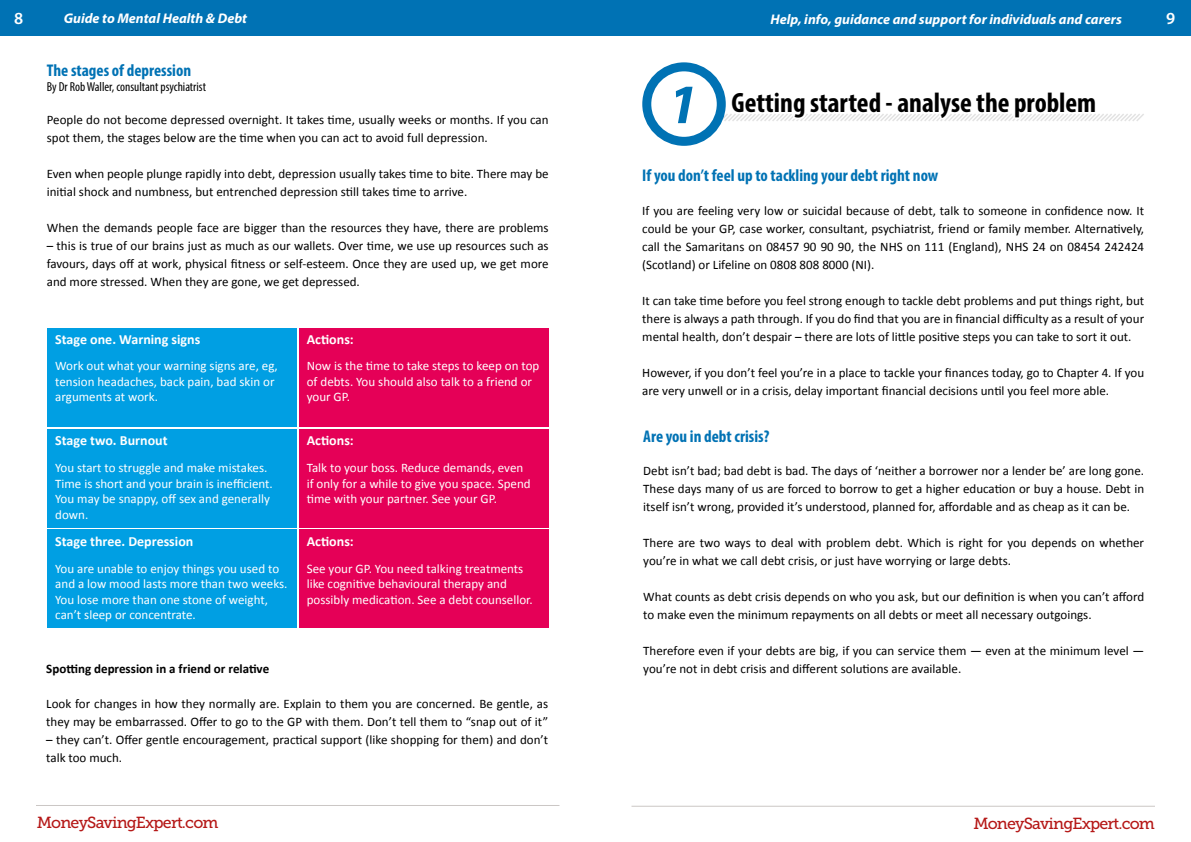
<style>
.page{position:relative;width:1191px;height:842px;background:#fff}
.page>*{position:absolute;margin:0;border:0;box-sizing:border-box;transform-origin:0 0}
.t1{font:700 condensed 28px "Myriad Pro";color:#000}
.t2{font:700 condensed 17px "Myriad Pro";color:#0072b4}
.t3{font:600 17px "Myriad Pro";color:#fff}
.t4{font:16px "Museo Slab 500";letter-spacing:-.05em;color:#b51817}
.t5{font:700 14px "Calibri";color:#fff}
.t6{font:italic 700 14px "Myriad Pro";color:#fff}
.t7{font:13px/18px "Calibri";color:#000}
.t8{font:13px/15.6px "Calibri";color:#fff}
.t9{font:700 13px "Calibri";color:#000}
.t10{font:condensed 13px "Myriad Pro";color:#000}
.s1{font-style:italic;font-stretch:normal;font-size:56px;color:#0072b4}
</style>
<div class="page">
<div style="left:595px;top:0;width:596px;height:36px;background:#0072b4"></div>
<hr style="left:631px;top:806px;width:524px;height:1px;background:#cbc7c5">
<hr style="left:36px;top:805px;width:523px;height:1px;background:#cbc7c5">
<div style="left:0;top:0;width:595px;height:36px;background:#0072b4"></div>
<div style="left:299px;top:530px;width:250px;height:98px;background:#e50057"></div>
<div style="left:299px;top:429px;width:250px;height:98px;background:#e50057"></div>
<div style="left:299px;top:328px;width:250px;height:98px;background:#e50057"></div>
<div style="left:47px;top:429px;width:250px;height:98px;background:#009fe3"></div>
<div style="left:47px;top:328px;width:250px;height:98px;background:#009fe3"></div>
<div style="left:47px;top:530px;width:250px;height:98px;background:#009fe3"></div>
<svg style="left:714px;top:88px;width:430px;height:35px"></svg>
<div style="left:642px;top:62px;width:84px;height:84px;border:9px solid #0072b4;border-radius:50%"></div>
<h2 class="t3" style="left:14px;top:8px;width:11px">8</h2>
<p class="t6" style="left:64px;top:9px;width:185px">Guide to Mental Health &amp; Debt</p>
<h2 class="t2" style="left:47px;top:60px;width:146px">The stages of depression</h2>
<p class="t10" style="left:47px;top:79px;width:161px">By Dr Rob Waller, consultant psychiatrist</p>
<p class="t7" style="left:47px;top:111px;width:503px">People do not become depressed overnight. It takes time, usually weeks or months. If you can spot them, the stages below are the time when you can act to avoid full depression.</p>
<p class="t7" style="left:47px;top:165px;width:503px">Even when people plunge rapidly into debt, depression usually takes time to bite. There may be initial shock and numbness, but entrenched depression still takes time to arrive.</p>
<p class="t7" style="left:47px;top:219px;width:503px">When the demands people face are bigger than the resources they have, there are problems</p>
<p class="t7" style="left:47px;top:237px;width:503px;text-align:justify">– this is true of our brains just as much as our wallets. Over time, we use up resources such as favours, days off at work, physical fitness or self-esteem. Once they are used up, we get more and more stressed. When they are gone, we get depressed.</p>
<p class="t5" style="left:55px;top:330px;width:147px">Stage one. Warning signs</p>
<p class="t8" style="left:55px;top:358px;width:224px">Work out what your warning signs are, eg, tension headaches, back pain, bad skin or arguments at work.</p>
<p class="t5" style="left:55px;top:432px;width:114px">Stage two. Burnout</p>
<p class="t8" style="left:55px;top:460px;width:219px">You start to struggle and make mistakes.<br>Time is short and your brain is inefficient.<br>You may be snappy, off sex and generally down.</p>
<p class="t5" style="left:55px;top:532px;width:140px">Stage three. Depression</p>
<p class="t8" style="left:55px;top:560px;width:234px">You are unable to enjoy things you used to and a low mood lasts more than two weeks.<br>You lose more than one stone of weight, can’t sleep or concentrate.</p>
<p class="t5" style="left:307px;top:330px;width:49px">Actions:</p>
<p class="t8" style="left:307px;top:358px;width:234px">Now is the time to take steps to keep on top of debts. You should also talk to a friend or your GP.</p>
<p class="t5" style="left:307px;top:432px;width:49px">Actions:</p>
<p class="t8" style="left:307px;top:460px;width:225px">Talk to your boss. Reduce demands, even if only for a while to give you space. Spend time with your partner. See your GP.</p>
<p class="t5" style="left:307px;top:532px;width:49px">Actions:</p>
<p class="t8" style="left:307px;top:560px;width:227px">See your GP. You need talking treatments like cognitive behavioural therapy and possibly medication. See a debt counsellor.</p>
<p class="t6" style="left:770px;top:10px;width:353px">Help, info, guidance and support for individuals and carers</p>
<h2 class="t3" style="left:1166px;top:8px;width:11px">9</h2>
<h1 class="t1" style="left:667px;top:85px;width:430px"><span class="s1">1</span> Getting started - analyse the problem</h1>
<h2 class="t2" style="left:642px;top:165px;width:297px">If you don’t feel up to tackling your debt right now</h2>
<p class="t7" style="left:642px;top:202px;width:503px;text-align:justify">If you are feeling very low or suicidal because of debt, talk to someone in confidence now. It could be your GP, case worker, consultant, psychiatrist, friend or family member. Alternatively, call the Samaritans on 08457 90 90 90, the NHS on 111 (England), NHS 24 on 08454 242424 (Scotland) or Lifeline on 0808 808 8000 (NI).</p>
<p class="t7" style="left:642px;top:292px;width:503px;text-align:justify">It can take time before you feel strong enough to tackle debt problems and put things right, but there is always a path through. If you do find that you are in financial difficulty as a result of your mental health, don’t despair – there are lots of little positive steps you can take to sort it out.</p>
<p class="t7" style="left:642px;top:364px;width:503px">However, if you don’t feel you’re in a place to tackle your finances today, go to Chapter 4. If you are very unwell or in a crisis, delay important financial decisions until you feel more able.</p>
<h2 class="t2" style="left:643px;top:425px;width:128px">Are you in debt crisis?</h2>
<p class="t7" style="left:643px;top:462px;width:502px;text-align:justify">Debt isn’t bad; bad debt is bad. The days of ‘neither a borrower nor a lender be’ are long gone.<br>These days many of us are forced to borrow to get a higher education or buy a house. Debt in itself isn’t wrong, provided it’s understood, planned for, affordable and as cheap as it can be.</p>
<p class="t7" style="left:643px;top:534px;width:502px">There are two ways to deal with problem debt. Which is right for you depends on whether you’re in what we call debt crisis, or just have worrying or large debts.</p>
<p class="t7" style="left:643px;top:588px;width:502px">What counts as debt crisis depends on who you ask, but our definition is when you can’t afford to make even the minimum repayments on all debts or meet all necessary outgoings.</p>
<p class="t7" style="left:643px;top:642px;width:502px">Therefore even if your debts are big, if you can service them — even at the minimum level —</p>
<p class="t9" style="left:46px;top:661px;width:224px">Spotting depression in a friend or relative</p>
<p class="t7" style="left:643px;top:660px;width:319px">you’re not in debt crisis and different solutions are available.</p>
<p class="t7" style="left:46px;top:695px;width:503px">Look for changes in how they normally are. Explain to them you are concerned. Be gentle, as they may be embarrassed. Offer to go to the GP with them. Don’t tell them to “snap out of it”</p>
<p class="t7" style="left:46px;top:731px;width:503px">– they can’t. Offer gentle encouragement, practical support (like shopping for them) and don’t talk too much.</p>
<p class="t4" style="left:37px;top:813px;width:183px">MoneySavingExpert.com</p>
<p class="t4" style="left:973px;top:814px;width:183px">MoneySavingExpert.com</p>
</div>
